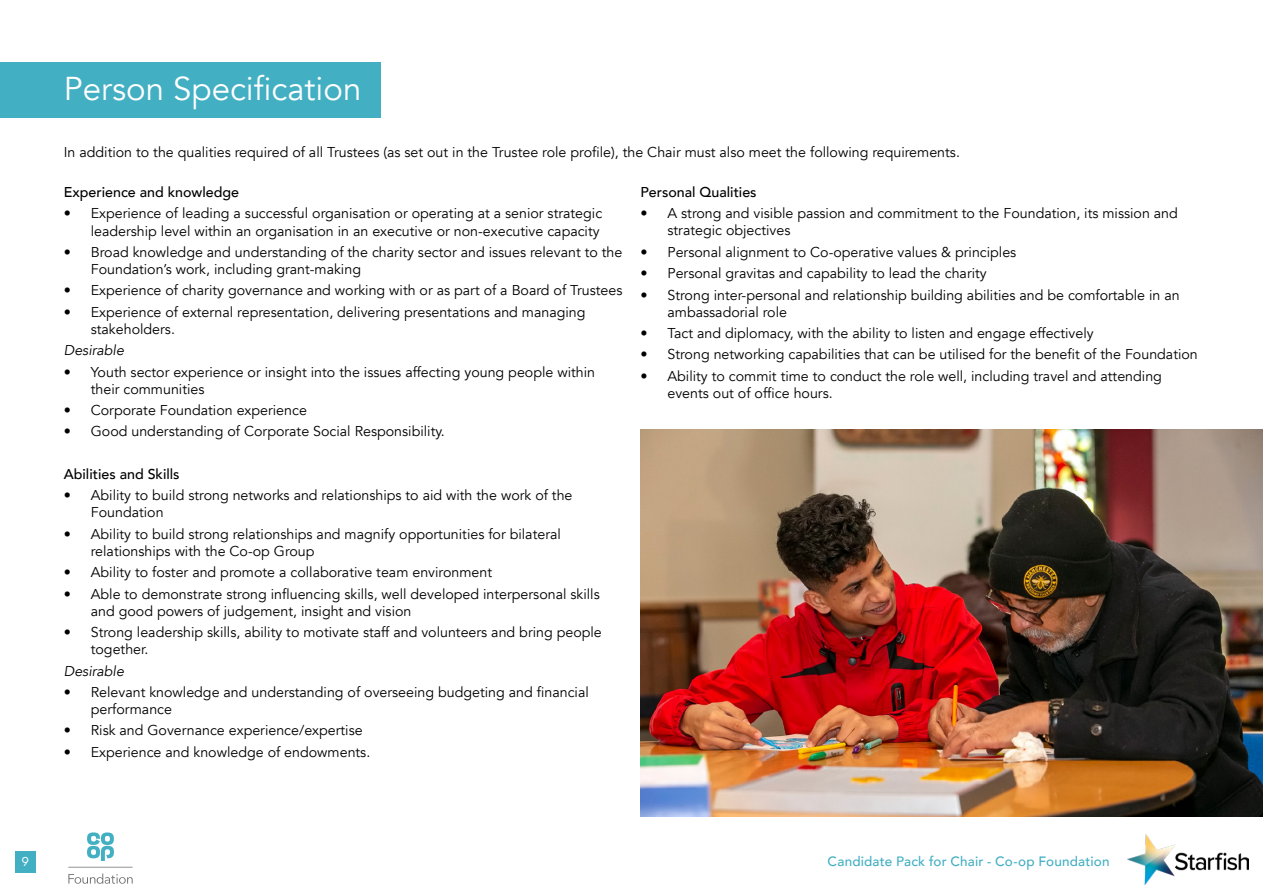
<style>
.page{position:relative;width:1263px;height:893px;background:#fff}
.page>*{position:absolute;margin:0;border:0;box-sizing:border-box;transform-origin:0 0}
.t1{font:33px "Avenir";color:#fff}
.t2{font:14.25px/17.1px "Avenir";color:#000}
.t3{font:500 14.25px "Avenir";color:#000}
.t4{font:italic 14.25px "Avenir";color:#000}
.t5{font:500 13.5px "Avenir";letter-spacing:.015em;color:#42afc3}
.t6{font:13.5px "Futura PT";color:#fff}
</style>
<div class="page">
<img style="left:1127px;top:834px;width:121px;height:50px">
<div style="left:15px;top:851px;width:21px;height:22px;background:#42afc3"></div>
<svg style="left:87px;top:832px;width:27px;height:29px"></svg>
<svg style="left:68px;top:867px;width:65px;height:17px"></svg>
<img style="left:640px;top:429px;width:623px;height:387px">
<div style="left:0;top:62px;width:381px;height:56px;background:#42afc3"></div>
<h1 class="t1" style="left:64px;top:69px;width:299px">Person Specification</h1>
<p class="t2" style="left:64px;top:144px;width:898px">In addition to the qualities required of all Trustees (as set out in the Trustee role profile), the Chair must also meet the following requirements.</p>
<p class="t3" style="left:64px;top:180px;width:177px">Experience and knowledge</p>
<p class="t2" style="left:64px;top:205px;width:540px;text-align:right">• Experience of leading a successful organisation or operating at a senior strategic leadership level within an organisation in an executive or non-executive capacity</p>
<p class="t2" style="left:91px;top:244px;width:533px;text-indent:-27px">• Broad knowledge and understanding of the charity sector and issues relevant to the<br>Foundation’s work, including grant-making</p>
<p class="t2" style="left:64px;top:282px;width:560px">• Experience of charity governance and working with or as part of a Board of Trustees</p>
<p class="t2" style="left:91px;top:303px;width:496px;text-indent:-27px">• Experience of external representation, delivering presentations and managing stakeholders.</p>
<p class="t4" style="left:64px;top:342px;width:62px">Desirable</p>
<p class="t2" style="left:91px;top:363px;width:506px;text-indent:-27px">• Youth sector experience or insight into the issues affecting young people within their communities</p>
<p class="t2" style="left:64px;top:402px;width:245px">• Corporate Foundation experience</p>
<p class="t2" style="left:64px;top:423px;width:383px">• Good understanding of Corporate Social Responsibility.</p>
<p class="t3" style="left:64px;top:462px;width:117px">Abilities and Skills</p>
<p class="t2" style="left:91px;top:487px;width:483px;text-indent:-27px">• Ability to build strong networks and relationships to aid with the work of the<br>Foundation</p>
<p class="t2" style="left:91px;top:526px;width:472px;text-indent:-27px">• Ability to build strong relationships and magnify opportunities for bilateral relationships with the Co-op Group</p>
<p class="t2" style="left:64px;top:564px;width:430px">• Ability to foster and promote a collaborative team environment</p>
<p class="t2" style="left:91px;top:585px;width:510px;text-indent:-27px">• Able to demonstrate strong influencing skills, well developed interpersonal skills and good powers of judgement, insight and vision</p>
<p class="t2" style="left:91px;top:624px;width:513px;text-indent:-27px">• Strong leadership skills, ability to motivate staff and volunteers and bring people together.</p>
<p class="t4" style="left:64px;top:662px;width:62px">Desirable</p>
<p class="t2" style="left:91px;top:684px;width:500px;text-indent:-27px">• Relevant knowledge and understanding of overseeing budgeting and financial performance</p>
<p class="t2" style="left:64px;top:722px;width:300px">• Risk and Governance experience/expertise</p>
<p class="t2" style="left:64px;top:743px;width:308px">• Experience and knowledge of endowments.</p>
<p class="t3" style="left:640px;top:180px;width:118px">Personal Qualities</p>
<p class="t2" style="left:667px;top:205px;width:512px;text-indent:-27px">• A strong and visible passion and commitment to the Foundation, its mission and strategic objectives</p>
<p class="t2" style="left:640px;top:244px;width:377px">• Personal alignment to Co-operative values &amp; principles</p>
<p class="t2" style="left:640px;top:265px;width:348px">• Personal gravitas and capability to lead the charity</p>
<p class="t2" style="left:667px;top:286px;width:514px;text-indent:-27px">• Strong inter-personal and relationship building abilities and be comfortable in an ambassadorial role</p>
<p class="t2" style="left:640px;top:325px;width:455px">• Tact and diplomacy, with the ability to listen and engage effectively</p>
<p class="t2" style="left:640px;top:346px;width:559px">• Strong networking capabilities that can be utilised for the benefit of the Foundation</p>
<p class="t2" style="left:667px;top:367px;width:496px;text-indent:-27px">• Ability to commit time to conduct the role well, including travel and attending events out of office hours.</p>
<p class="t6" style="left:22px;top:853px;width:9px">9</p>
<p class="t5" style="left:827px;top:849px;width:284px">Candidate Pack for Chair - Co-op Foundation</p>
</div>
